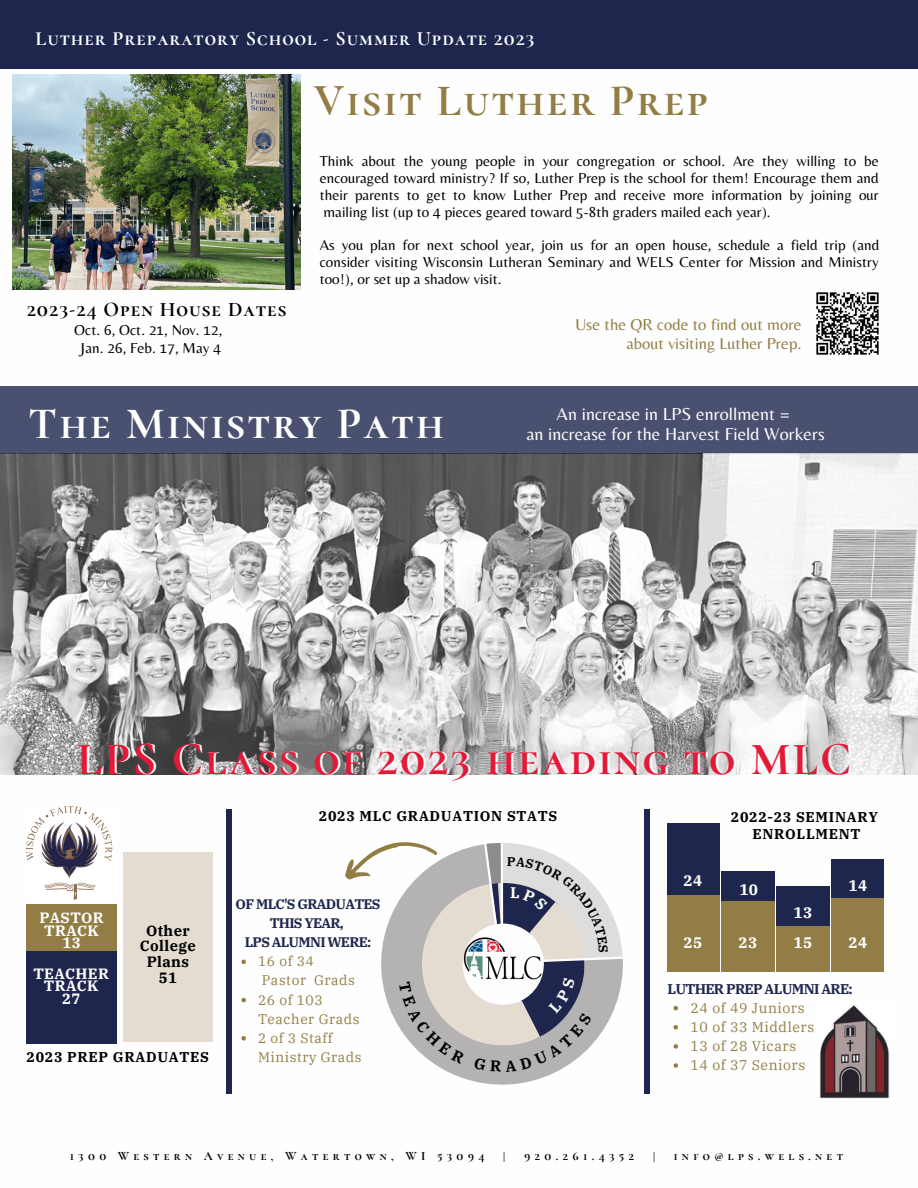
<style>
.page{position:relative;width:918px;height:1188px;background:#fff}
.page>*{position:absolute;margin:0;border:0;box-sizing:border-box;transform-origin:0 0}
.t1{font:700 46.2px "Cormorant SC";letter-spacing:.05em;color:#e41937}
.t2{font:700 45px "Cormorant SC";letter-spacing:.05em;color:#fefefe}
.t3{font:700 45px "Cormorant SC";letter-spacing:.05em;color:#927d44}
.t4{font:700 20.55px "Cormorant SC";letter-spacing:.05em;color:#000}
.t5{font:700 20.1px "Cormorant SC";letter-spacing:.05em;color:#fefefe}
.t6{font:18px "Belleza";letter-spacing:.005em;color:#fefefe}
.t7{font:16.5px "Belleza";letter-spacing:.005em;color:#927d44}
.t8{font:700 15.3px "IBM Plex Serif";letter-spacing:.025em;color:#fefefe}
.t9{font:15px/16.8px "Belleza";letter-spacing:.005em;color:#000;text-align:justify}
.t10{font:700 14.85px "IBM Plex Serif";letter-spacing:.025em;color:#fefefe}
.t11{font:700 14.85px/15.8px "IBM Plex Serif";letter-spacing:.025em;color:#000;text-align:center}
.t12{font:700 14.1px "IBM Plex Serif";letter-spacing:.05em;color:#000}
.t13{font:14.1px "IBM Plex Serif";letter-spacing:.04em;color:#927d44}
.t14{font:700 14.1px "IBM Plex Serif";letter-spacing:-.05em;color:#1e264d}
.t15{font:13.8px/19.2px "IBM Plex Serif";letter-spacing:.04em;color:#927d44}
.t16{font:700 13.8px/19.2px "IBM Plex Serif";letter-spacing:-.05em;color:#1e264d;text-align:center}
.t17{font:700 12.6px "Cormorant SC";letter-spacing:.34em;color:#000}
</style>
<div class="page">
<div style="left:0;top:0;width:918px;height:69px;background:#1e264d"></div>
<div style="left:0;top:386px;width:918px;height:67px;background:#4a5170"></div>
<img style="left:0;top:453px;width:918px;height:321px">
<img style="left:27px;top:807px;width:86px;height:93px">
<div style="left:123px;top:852px;width:89px;height:190px;background:#e5dcd1"></div>
<svg style="left:448px;top:1072px;width:108px;height:13px"></svg>
<div style="left:667px;top:823px;width:53px;height:149px;background:#1e264d"></div>
<div style="left:722px;top:871px;width:52px;height:101px;background:#1e264d"></div>
<div style="left:777px;top:887px;width:52px;height:85px;background:#1e264d"></div>
<div style="left:831px;top:859px;width:53px;height:113px;background:#1e264d"></div>
<div style="left:667px;top:896px;width:53px;height:76px;background:#927d44"></div>
<div style="left:722px;top:902px;width:52px;height:70px;background:#927d44"></div>
<div style="left:777px;top:926px;width:52px;height:46px;background:#927d44"></div>
<div style="left:831px;top:899px;width:53px;height:73px;background:#927d44"></div>
<img style="left:819px;top:1005px;width:71px;height:94px">
<div style="left:27px;top:949px;width:90px;height:95px;background:#1e264d"></div>
<div style="left:27px;top:904px;width:90px;height:47px;background:#927d44"></div>
<img style="left:816px;top:292px;width:63px;height:63px">
<div style="left:226px;top:810px;width:5px;height:284px;background:#1e264d"></div>
<div style="left:645px;top:810px;width:5px;height:284px;background:#1e264d"></div>
<svg style="left:241px;top:960px;width:5px;height:4px"></svg>
<svg style="left:241px;top:998px;width:5px;height:4px"></svg>
<svg style="left:241px;top:1036px;width:5px;height:5px"></svg>
<svg style="left:674px;top:1006px;width:4px;height:4px"></svg>
<svg style="left:674px;top:1025px;width:4px;height:5px"></svg>
<svg style="left:674px;top:1044px;width:4px;height:5px"></svg>
<svg style="left:674px;top:1063px;width:4px;height:5px"></svg>
<img style="left:13px;top:75px;width:288px;height:214px">
<svg style="left:345px;top:842px;width:278px;height:230px"></svg>
<p class="t5" style="left:35px;top:26px;width:501px">Luther Preparatory School - Summer Update 2023</p>
<p class="t3" style="left:314px;top:74px;width:395px">Visit Luther Prep</p>
<p class="t4" style="left:27px;top:297px;width:261px">2023-24 Open House Dates</p>
<p class="t9" style="left:74px;top:322px;width:150px">Oct. 6, Oct. 21, Nov. 12,</p>
<p class="t9" style="left:80px;top:339px;width:143px">Jan. 26, Feb. 17, May 4</p>
<p class="t9" style="left:320px;top:152px;width:561px">Think about the young people in your congregation or school. Are they willing to be encouraged toward ministry? If so, Luther Prep is the school for them! Encourage them and their parents to get to know Luther Prep and receive more information by joining our mailing list (up to 4 pieces geared toward 5-8th graders mailed each year).</p>
<p class="t9" style="left:320px;top:237px;width:561px">As you plan for next school year, join us for an open house, schedule a field trip (and consider visiting Wisconsin Lutheran Seminary and WELS Center for Mission and Ministry too!), or set up a shadow visit.</p>
<p class="t7" style="left:575px;top:314px;width:228px">Use the QR code to find out more</p>
<p class="t7" style="left:627px;top:333px;width:176px">about visiting Luther Prep.</p>
<p class="t2" style="left:28px;top:396px;width:418px">The Ministry Path</p>
<p class="t6" style="left:557px;top:403px;width:235px">An increase in LPS enrollment =</p>
<p class="t6" style="left:526px;top:423px;width:300px">an increase for the Harvest Field Workers</p>
<p class="t1" style="left:77px;top:731px;width:775px">LPS Class of 2023 heading to MLC</p>
<p class="t12" style="left:319px;top:807px;width:240px">2023 MLC GRADUATION STATS</p>
<p class="t10" style="left:39px;top:908px;width:66px">PASTOR</p>
<p class="t10" style="left:44px;top:920px;width:56px">TRACK</p>
<p class="t10" style="left:63px;top:933px;width:20px">13</p>
<p class="t10" style="left:33px;top:964px;width:77px">TEACHER</p>
<p class="t10" style="left:44px;top:976px;width:56px">TRACK</p>
<p class="t10" style="left:62px;top:989px;width:20px">27</p>
<p class="t11" style="left:146px;top:922px;width:45px">Other</p>
<p class="t11" style="left:140px;top:938px;width:57px">College<br>Plans</p>
<p class="t11" style="left:159px;top:969px;width:20px">51</p>
<p class="t12" style="left:27px;top:1047px;width:184px">2023 PREP GRADUATES</p>
<p class="t16" style="left:236px;top:894px;width:146px">OF MLC'S GRADUATES<br>THIS YEAR,</p>
<p class="t16" style="left:245px;top:932px;width:128px">LPS ALUMNI WERE:</p>
<p class="t15" style="left:258px;top:952px;width:98px">16 of 34<br>Pastor Grads</p>
<p class="t15" style="left:258px;top:990px;width:103px">26 of 103<br>Teacher Grads</p>
<p class="t15" style="left:258px;top:1028px;width:105px">2 of 3 Staff<br>Ministry Grads</p>
<p class="t8" style="left:684px;top:871px;width:20px">24</p>
<p class="t8" style="left:684px;top:932px;width:20px">25</p>
<p class="t12" style="left:731px;top:808px;width:149px">2022-23 SEMINARY</p>
<p class="t12" style="left:752px;top:825px;width:110px">ENROLLMENT</p>
<p class="t8" style="left:739px;top:880px;width:20px">10</p>
<p class="t8" style="left:794px;top:903px;width:20px">13</p>
<p class="t8" style="left:849px;top:875px;width:20px">14</p>
<p class="t8" style="left:739px;top:932px;width:20px">23</p>
<p class="t8" style="left:794px;top:932px;width:20px">15</p>
<p class="t8" style="left:849px;top:932px;width:20px">24</p>
<p class="t14" style="left:667px;top:979px;width:187px">LUTHER PREP ALUMNI ARE:</p>
<p class="t13" style="left:691px;top:998px;width:115px">24 of 49 Juniors</p>
<p class="t13" style="left:691px;top:1017px;width:125px">10 of 33 Middlers</p>
<p class="t13" style="left:691px;top:1036px;width:107px">13 of 28 Vicars</p>
<p class="t13" style="left:691px;top:1056px;width:116px">14 of 37 Seniors</p>
<p class="t17" style="left:70px;top:1149px;width:416px">1300 Western Avenue, Watertown, WI 53094</p>
<p class="t17" style="left:503px;top:1149px;width:4px">|</p>
<p class="t17" style="left:524px;top:1149px;width:112px">920.261.4352</p>
<p class="t17" style="left:653px;top:1149px;width:4px">|</p>
<p class="t17" style="left:674px;top:1149px;width:171px">info@lps.wels.net</p>
</div>
